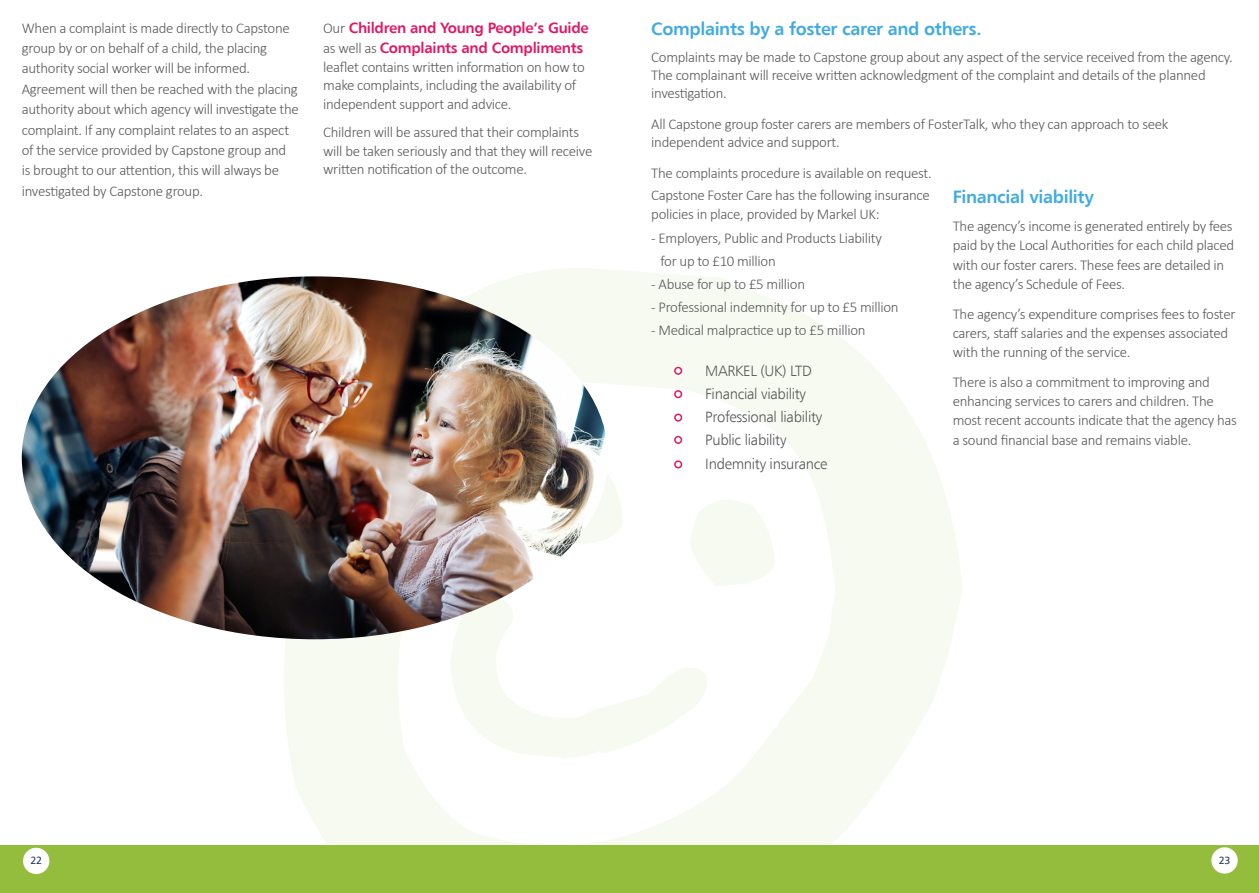
<style>
.page{position:relative;width:1259px;height:893px;background:#fff}
.page>*{position:absolute;margin:0;border:0;box-sizing:border-box;transform-origin:0 0}
.t1{font:700 18px "Humanist 777 BT";letter-spacing:-.02em;color:#41abe1}
.t2{font:300 15px/20.4px "Calibri";letter-spacing:-.02em;color:#58595b}
.t3{font:300 15px/23.2px "Humanist 777 BT";letter-spacing:-.02em;color:#58595b}
.t4{font:700 15px/20.2px "Humanist 777 BT";letter-spacing:-.02em;color:#e21762}
.t5{font:10.5px "Humanist 777 BT";color:#22305c}
.s1{font-family:"Calibri";font-weight:300;color:#58595b}
</style>
<div class="page">
<svg style="left:284px;top:268px;width:678px;height:577px;fill:#f7faf0"></svg>
<svg style="left:608px;top:456px;width:15px;height:89px"></svg>
<svg style="left:689px;top:497px;width:85px;height:89px"></svg>
<svg style="left:450px;top:597px;width:267px;height:161px"></svg>
<img style="left:22px;top:276px;width:586px;height:363px">
<div style="left:0;top:845px;width:1259px;height:48px;background:#94bc3d"></div>
<div style="left:23px;top:848px;width:26px;height:26px;background:#fff;border-radius:50%"></div>
<div style="left:1211px;top:847px;width:26px;height:27px;background:#fff;border-radius:50%"></div>
<div style="left:674px;top:367px;width:8px;height:8px;border:2px solid #e21762;border-radius:50%"></div>
<div style="left:674px;top:390px;width:8px;height:8px;border:2px solid #e21762;border-radius:50%"></div>
<div style="left:674px;top:414px;width:8px;height:8px;border:2px solid #e21762;border-radius:50%"></div>
<div style="left:674px;top:436px;width:8px;height:8px;border:2px solid #e21762;border-radius:50%"></div>
<div style="left:674px;top:460px;width:8px;height:8px;border:2px solid #e21762;border-radius:50%"></div>
<p class="t2" style="left:22px;top:17px;width:279px">When a complaint is made directly to Capstone group by or on behalf of a child, the placing authority social worker will be informed.<br>Agreement will then be reached with the placing authority about which agency will investigate the complaint. If any complaint relates to an aspect of the service provided by Capstone group and<br>is brought to our attention, this will always be investigated by Capstone group.</p>
<p class="t4" style="left:323px;top:17px;width:267px"><span class="s1">Our</span> Children and Young People’s Guide <span class="s1">as well as</span> Complaints and Compliments</p>
<p class="t2" style="left:323px;top:57px;width:263px;line-height:18.8px">leaflet contains written information on how to make complaints, including the availability of independent support and advice.</p>
<p class="t2" style="left:323px;top:122px;width:271px;line-height:18.8px">Children will be assured that their complaints will be taken seriously and that they will receive written notification of the outcome.</p>
<p class="t1" style="left:651px;top:17px;width:332px">Complaints by a foster carer and others.</p>
<p class="t2" style="left:651px;top:48px;width:583px;line-height:18px">Complaints may be made to Capstone group about any aspect of the service received from the agency.<br>The complainant will receive written acknowledgment of the complaint and details of the planned investigation.</p>
<p class="t2" style="left:651px;top:115px;width:518px;line-height:18px">All Capstone group foster carers are members of FosterTalk, who they can approach to seek independent advice and support.</p>
<p class="t2" style="left:651px;top:162px;width:282px">The complaints procedure is available on request.</p>
<p class="t2" style="left:651px;top:186px;width:280px;line-height:18.9px">Capstone Foster Care has the following insurance policies in place, provided by Markel UK:</p>
<p class="t2" style="left:660px;top:226px;width:223px;line-height:23.2px;text-indent:-9px">- Employers, Public and Products Liability for up to £10 million</p>
<p class="t2" style="left:651px;top:274px;width:155px">- Abuse for up to £5 million</p>
<p class="t2" style="left:651px;top:297px;width:249px">- Professional indemnity for up to £5 million</p>
<p class="t2" style="left:651px;top:320px;width:216px">- Medical malpractice up to £5 million</p>
<p class="t3" style="left:705px;top:359px;width:124px">MARKEL (UK) LTD<br>Financial viability<br>Professional liability<br>Public liability<br>Indemnity insurance</p>
<p class="t1" style="left:952px;top:185px;width:143px">Financial viability</p>
<p class="t2" style="left:952px;top:216px;width:283px;line-height:19.4px">The agency’s income is generated entirely by fees paid by the Local Authorities for each child placed with our foster carers. These fees are detailed in the agency’s Schedule of Fees.</p>
<p class="t2" style="left:952px;top:304px;width:284px;line-height:19.4px">The agency’s expenditure comprises fees to foster carers, staff salaries and the expenses associated with the running of the service.</p>
<p class="t2" style="left:952px;top:372px;width:286px;line-height:19.4px">There is also a commitment to improving and enhancing services to carers and children. The most recent accounts indicate that the agency has a sound financial base and remains viable.</p>
<p class="t5" style="left:30px;top:854px;width:13px">22</p>
<p class="t5" style="left:1218px;top:854px;width:13px">23</p>
</div>
